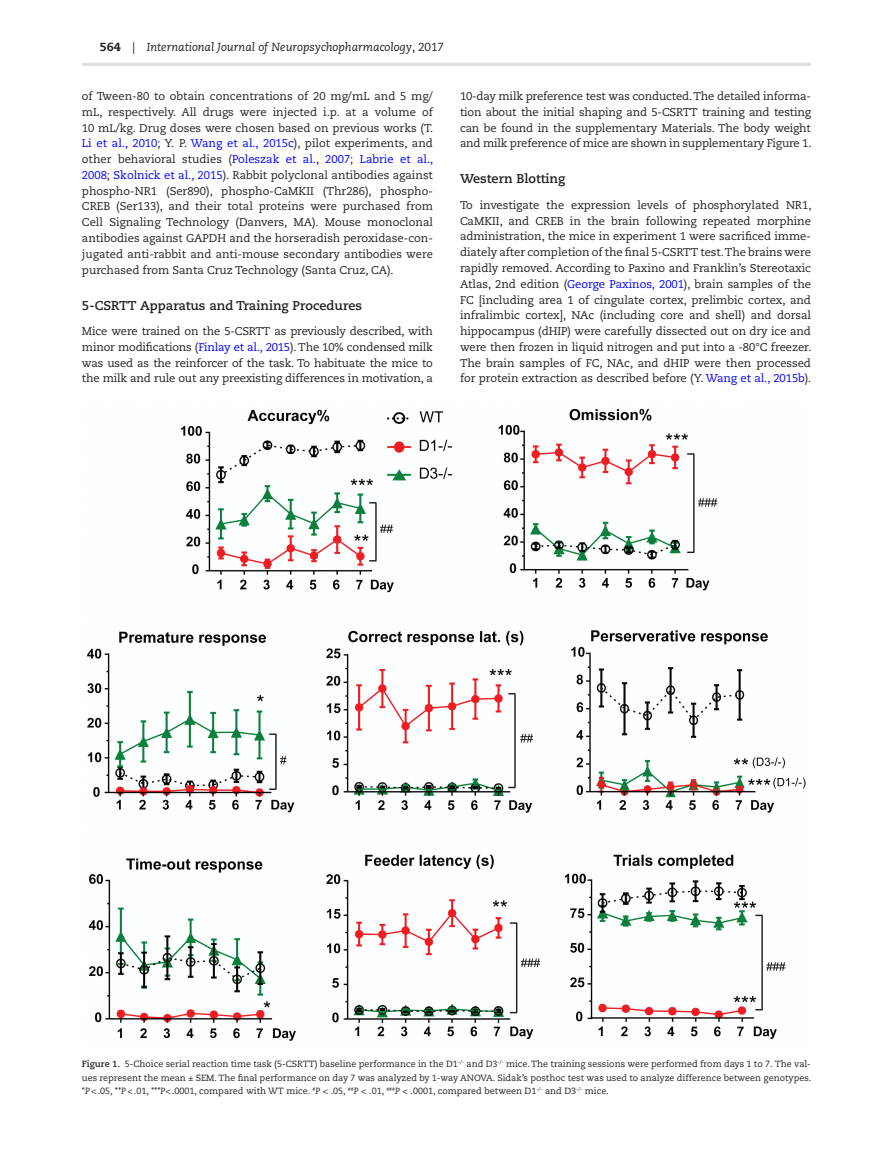
<style>
.page{position:relative;width:893px;height:1174px;background:#fff}
.page>*{position:absolute;margin:0;border:0;box-sizing:border-box;transform-origin:0 0}
.t1{font:700 12.75px "Caecilia LT Std";color:#231f20}
.t2{font:italic 11.7px "Caecilia LT Std";color:#231f20}
.t3{font:11.25px/15.8px "Caecilia LT Std";letter-spacing:-.015em;color:#231f20;text-align:justify}
.t4{font:9px/13.5px "Caecilia LT Std";color:#231f20;text-align:justify}
.s1{font-weight:800;font-style:normal}
.s2{font-style:normal}
.s3{color:#00f}
.s4{font-weight:700}
.s5{font-style:italic}
</style>
<div class="page">
<hr style="left:82px;top:63px;width:729px;height:3px;background:#dcdddf">
<img style="left:87px;top:408px;width:719px;height:633px">
<p class="t2" style="left:100px;top:40px;width:346px"><span class="s1">564</span> <span class="s2">|</span> International Journal of Neuropsychopharmacology<span class="s2">, 2017</span></p>
<p class="t3" style="left:82px;top:89px;width:353px">of Tween-80 to obtain concentrations of 20 mg/mL and 5 mg/ mL, respectively. All drugs were injected i.p. at a volume of 10 mL/kg. Drug doses were chosen based on previous works (T.<br><span class="s3">Li et al., 2010</span>; Y. P. <span class="s3">Wang et al., 2015c</span>), pilot experiments, and other behavioral studies (<span class="s3">Poleszak et al., 2007</span>; <span class="s3">Labrie et al., 2008</span>; <span class="s3">Skolnick et al., 2015</span>). Rabbit polyclonal antibodies against phospho-NR1 (Ser890), phospho-CaMKII (Thr286), phospho-CREB (Ser133), and their total proteins were purchased from Cell Signaling Technology (Danvers, MA). Mouse monoclonal antibodies against GAPDH and the horseradish peroxidase-con&shy;jugated anti-rabbit and anti-mouse secondary antibodies were purchased from Santa Cruz Technology (Santa Cruz, CA).</p>
<p class="t1" style="left:82px;top:297px;width:282px">5-CSRTT Apparatus and Training Procedures</p>
<p class="t3" style="left:82px;top:323px;width:353px">Mice were trained on the 5-CSRTT as previously described, with minor modifications (<span class="s3">Finlay et al., 2015</span>). The 10% condensed milk was used as the reinforcer of the task. To habituate the mice to the milk and rule out any preexisting differences in motivation, a</p>
<p class="t3" style="left:460px;top:89px;width:353px">10-day milk preference test was conducted. The detailed informa&shy;tion about the initial shaping and 5-CSRTT training and testing can be found in the supplementary Materials. The body weight and milk preference of mice are shown in supplementary Figure 1.</p>
<p class="t1" style="left:460px;top:171px;width:107px">Western Blotting</p>
<p class="t3" style="left:460px;top:197px;width:353px">To investigate the expression levels of phosphorylated NR1, CaMKII, and CREB in the brain following repeated morphine administration, the mice in experiment 1 were sacrificed imme&shy;diately after completion of the final 5-CSRTT test. The brains were rapidly removed. According to Paxino and Franklin’s Stereotaxic Atlas, 2nd edition (<span class="s3">George Paxinos, 2001</span>), brain samples of the FC [including area 1 of cingulate cortex, prelimbic cortex, and infralimbic cortex], NAc (including core and shell) and dorsal hippocampus (dHIP) were carefully dissected out on dry ice and were then frozen in liquid nitrogen and put into a -80°C freezer.<br>The brain samples of FC, NAc, and dHIP were then processed for protein extraction as described before (Y. <span class="s3">Wang et al., 2015b</span>).</p>
<p class="t4" style="left:82px;top:1057px;width:731px"><span class="s4">Figure 1.</span> 5-Choice serial reaction time task (5-CSRTT) baseline performance in the D1<sup>-/-</sup> and D3<sup>-/-</sup> mice. The training sessions were performed from days 1 to 7. The val&shy;ues represent the mean ± SEM. The final performance on day 7 was analyzed by 1-way ANOVA. Sidak’s posthoc test was used to analyze difference between genotypes. *<span class="s5">P</span>&lt;.05, **<span class="s5">P</span>&lt;.01, ***<span class="s5">P</span>&lt;.0001, compared with WT mice. <sup>#</sup><span class="s5">P</span> &lt; .05, <sup>##</sup><span class="s5">P</span> &lt; .01, <sup>###</sup><span class="s5">P</span> &lt; .0001, compared between D1<sup>-/-</sup> and D3<sup>-/-</sup> mice.</p>
</div>
